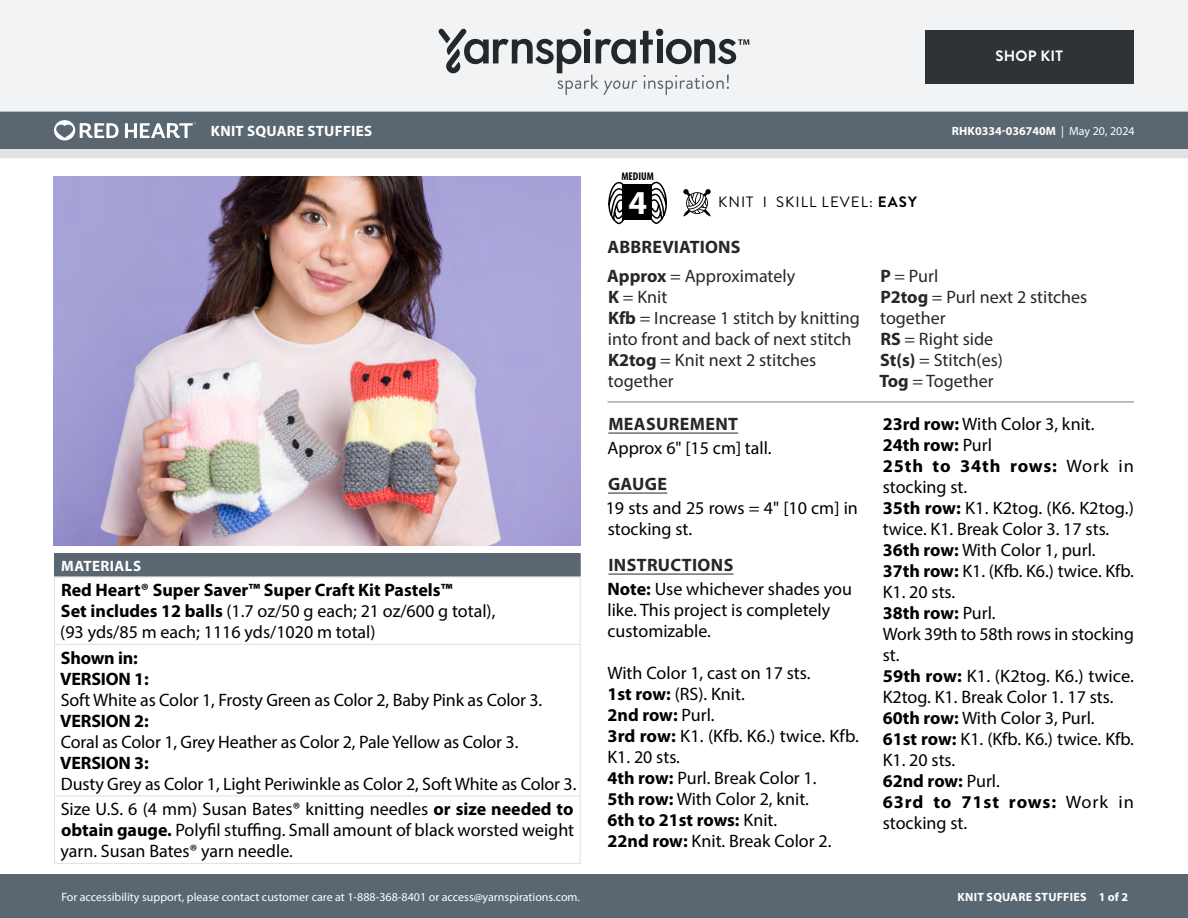
<style>
.page{position:relative;width:1188px;height:918px;background:#fff}
.page>*{position:absolute;margin:0;border:0;box-sizing:border-box;transform-origin:0 0}
.t1{font:700 33.6px "Myriad Pro";color:#fff}
.Body_-__Auto_Style_with_Keep_lines_toget{font:18px/21px "Myriad Pro";color:#000}
.Materials_-_Brand___Product_Info{font:18px/21px "Myriad Pro";letter-spacing:-.01em;color:#000}
.Abbreviations_-_With_auto_styling{font:18px/21px "Myriad Pro";color:#24282a}
.Materials_-_Needle___Supplies_Info{font:18px/21px "Myriad Pro";color:#000;text-align:justify}
.Body_-__Auto_Style_with_Keep_lines_toget-2{font:700 18px "Myriad Pro";color:#000}
.Body_-_HEADERS_-_Underline{font:700 18px "Myriad Pro";letter-spacing:.02em;color:#24282a}
.Body_-_NO_Automatic_styling{font:18px/21px "Myriad Pro";color:#000}
.Materials_-_Brand___Product_Info-2{font:700 18px "Myriad Pro";letter-spacing:-.01em;color:#000}
.Type_of_pattern___Skill_Level___XXXXXX{font:15px "Brandon Grotesque";letter-spacing:.07em;color:#000}
.Header_-_Name___Type{font:700 15px "Myriad Pro";letter-spacing:.02em;color:#fff}
.Materials_-__Header_in_dark_gray_box{font:700 15px "Myriad Pro";letter-spacing:.03em;color:#fff}
.Body_-__Color_coded_4_sizes{font:700 15px "Brandon Grotesque";letter-spacing:.02em;color:#fff}
.t2{font:12px "Myriad Pro";color:#fff}
.t3{font:700 12px "Myriad Pro";color:#fff}
.t4{font:700 12px "Myriad Pro";letter-spacing:.02em;color:#fff}
.t5{font:700 condensed 11.25px "Myriad Pro";color:#000}
.s1{font-weight:700}
.s2{font-weight:400}
</style>
<div class="page">
<div style="left:0;top:875px;width:1188px;height:43px;background:#5a6670"></div>
<div style="left:0;top:149px;width:1188px;height:9px;background:#e4e3e3"></div>
<div style="left:0;top:111px;width:1188px;height:38px;background:#5a6670"></div>
<div style="left:0;top:0;width:1188px;height:112px;background:#f2f3f4"></div>
<svg style="left:438px;top:29px;width:311px;height:66px"></svg>
<svg style="left:683px;top:189px;width:28px;height:28px"></svg>
<svg style="left:608px;top:181px;width:18px;height:43px"></svg>
<svg style="left:649px;top:181px;width:18px;height:43px"></svg>
<div style="left:622px;top:185px;width:30px;height:35px;background:#000"></div>
<svg style="left:54px;top:120px;width:65px;height:20px"></svg>
<svg style="left:125px;top:122px;width:71px;height:16px"></svg>
<img style="left:54px;top:177px;width:527px;height:369px">
<hr style="left:608px;top:433px;width:130px;height:1px;background:#24282a">
<hr style="left:608px;top:493px;width:59px;height:1px;background:#24282a">
<hr style="left:608px;top:574px;width:126px;height:1px;background:#24282a">
<hr style="left:608px;top:402px;width:526px;height:1px;background:#7d7d7d">
<div style="left:54px;top:554px;width:526px;height:23px;background:#5a6670"></div>
<hr style="left:54px;top:553px;width:527px;height:1px;background:#5a6670">
<svg style="left:580px;top:554px;width:1px;height:22px"></svg>
<hr style="left:54px;top:578px;width:1px;height:66px;background:#e4e3e3">
<hr style="left:54px;top:645px;width:1px;height:150px;background:#e4e3e3">
<hr style="left:54px;top:576px;width:527px;height:2px;background:#e4e3e3">
<hr style="left:54px;top:644px;width:527px;height:1px;background:#e4e3e3">
<hr style="left:580px;top:578px;width:1px;height:66px;background:#e4e3e3">
<hr style="left:580px;top:645px;width:1px;height:150px;background:#e4e3e3">
<hr style="left:54px;top:796px;width:1px;height:67px;background:#e4e3e3">
<hr style="left:54px;top:795px;width:527px;height:1px;background:#e4e3e3">
<hr style="left:580px;top:796px;width:1px;height:67px;background:#e4e3e3">
<hr style="left:54px;top:863px;width:527px;height:1px;background:#e4e3e3">
<div style="left:925px;top:30px;width:209px;height:54px;background:#2f3336"></div>
<p class="Header_-_Name___Type" style="left:211px;top:121px;width:163px">KNIT SQUARE STUFFIES</p>
<p class="Materials_-__Header_in_dark_gray_box" style="left:61px;top:556px;width:81px">MATERIALS</p>
<p class="Materials_-_Brand___Product_Info" style="left:60px;top:580px;width:437px"><span class="s1">Red Heart® Super Saver™ Super Craft Kit Pastels™<br>Set includes 12 balls</span> (1.7 oz/50 g each; 21 oz/600 g total), (93 yds/85 m each; 1116 yds/1020 m total)</p>
<p class="Materials_-_Brand___Product_Info-2" style="left:61px;top:646px;width:78px">Shown in:</p>
<p class="Materials_-_Brand___Product_Info-2" style="left:60px;top:667px;width:90px">VERSION 1:</p>
<p class="Materials_-_Brand___Product_Info" style="left:61px;top:689px;width:483px">Soft White as Color 1, Frosty Green as Color 2, Baby Pink as Color 3.</p>
<p class="Materials_-_Brand___Product_Info-2" style="left:60px;top:709px;width:90px">VERSION 2:</p>
<p class="Materials_-_Brand___Product_Info" style="left:61px;top:731px;width:459px">Coral as Color 1, Grey Heather as Color 2, Pale Yellow as Color 3.</p>
<p class="Materials_-_Brand___Product_Info-2" style="left:60px;top:751px;width:90px">VERSION 3:</p>
<p class="Materials_-_Brand___Product_Info" style="left:61px;top:773px;width:517px">Dusty Grey as Color 1, Light Periwinkle as Color 2, Soft White as Color 3.</p>
<p class="Materials_-_Needle___Supplies_Info" style="left:60px;top:799px;width:515px">Size U.S. 6 (4 mm) Susan Bates® knitting needles <span class="s1">or size needed to obtain gauge.</span> Polyfil stuffing. Small amount of black worsted weight yarn. Susan Bates® yarn needle.</p>
<p class="t2" style="left:61px;top:889px;width:520px">For accessibility support, please contact customer care at 1-888-368-8401 or access@yarnspirations.com.</p>
<p class="Body_-__Color_coded_4_sizes" style="left:995px;top:46px;width:69px">SHOP KIT</p>
<p class="t5" style="left:621px;top:169px;width:34px">MEDIUM</p>
<h1 class="t1" style="left:629px;top:180px;width:20px">4</h1>
<p class="Type_of_pattern___Skill_Level___XXXXXX" style="left:718px;top:192px;width:200px">KNIT I SKILL LEVEL: <span class="s1">EASY</span></p>
<p class="Body_-_HEADERS_-_Underline" style="left:608px;top:235px;width:135px">ABBREVIATIONS</p>
<p class="t3" style="left:952px;top:123px;width:185px">RHK0334-036740M <span class="s2">| May 20, 2024</span></p>
<p class="Abbreviations_-_With_auto_styling" style="left:607px;top:265px;width:189px"><span class="s1">Approx</span> = Approximately</p>
<p class="Abbreviations_-_With_auto_styling" style="left:608px;top:286px;width:61px"><span class="s1">K</span> = Knit</p>
<p class="Abbreviations_-_With_auto_styling" style="left:608px;top:307px;width:253px"><span class="s1">Kfb</span> = Increase 1 stitch by knitting into front and back of next stitch</p>
<p class="Abbreviations_-_With_auto_styling" style="left:608px;top:349px;width:210px"><span class="s1">K2tog</span> = Knit next 2 stitches together</p>
<p class="Body_-_HEADERS_-_Underline" style="left:608px;top:412px;width:131px">MEASUREMENT</p>
<p class="Body_-__Auto_Style_with_Keep_lines_toget" style="left:608px;top:437px;width:166px">Approx 6" [15 cm] tall.</p>
<p class="Body_-_HEADERS_-_Underline" style="left:608px;top:472px;width:61px">GAUGE</p>
<p class="Body_-_NO_Automatic_styling" style="left:606px;top:497px;width:254px">19 sts and 25 rows = 4" [10 cm] in stocking st.</p>
<p class="Body_-_HEADERS_-_Underline" style="left:608px;top:553px;width:126px">INSTRUCTIONS</p>
<p class="Body_-__Auto_Style_with_Keep_lines_toget" style="left:608px;top:578px;width:246px"><span class="s1">Note:</span> Use whichever shades you</p>
<p class="Body_-__Auto_Style_with_Keep_lines_toget" style="left:608px;top:599px;width:224px">like. This project is completely</p>
<p class="Body_-__Auto_Style_with_Keep_lines_toget" style="left:608px;top:620px;width:105px">customizable.</p>
<p class="Body_-__Auto_Style_with_Keep_lines_toget" style="left:608px;top:662px;width:205px">With Color 1, cast on 17 sts.</p>
<p class="Body_-__Auto_Style_with_Keep_lines_toget" style="left:608px;top:683px;width:139px"><span class="s1">1st row:</span> (RS). Knit.</p>
<p class="Body_-__Auto_Style_with_Keep_lines_toget-2" style="left:608px;top:703px;width:109px">2nd row: <span class="s2">Purl.</span></p>
<p class="Body_-__Auto_Style_with_Keep_lines_toget" style="left:608px;top:725px;width:253px"><span class="s1">3rd row:</span> K1. (Kfb. K6.) twice. Kfb.<br>K1. 20 sts.</p>
<p class="Body_-__Auto_Style_with_Keep_lines_toget" style="left:608px;top:767px;width:211px"><span class="s1">4th row:</span> Purl. Break Color 1.</p>
<p class="Body_-__Auto_Style_with_Keep_lines_toget" style="left:608px;top:788px;width:203px"><span class="s1">5th row:</span> With Color 2, knit.</p>
<p class="Body_-__Auto_Style_with_Keep_lines_toget-2" style="left:608px;top:808px;width:171px">6th to 21st rows: <span class="s2">Knit.</span></p>
<p class="Body_-__Auto_Style_with_Keep_lines_toget" style="left:608px;top:830px;width:225px"><span class="s1">22nd row:</span> Knit. Break Color 2.</p>
<p class="Abbreviations_-_With_auto_styling" style="left:880px;top:265px;width:60px"><span class="s1">P</span> = Purl</p>
<p class="Abbreviations_-_With_auto_styling" style="left:880px;top:286px;width:209px"><span class="s1">P2tog</span> = Purl next 2 stitches together</p>
<p class="Abbreviations_-_With_auto_styling" style="left:880px;top:328px;width:114px"><span class="s1">RS</span> = Right side</p>
<p class="Abbreviations_-_With_auto_styling" style="left:880px;top:349px;width:124px"><span class="s1">St(s)</span> = Stitch(es)</p>
<p class="Abbreviations_-_With_auto_styling" style="left:879px;top:370px;width:116px"><span class="s1">Tog</span> = Together</p>
<p class="Body_-__Auto_Style_with_Keep_lines_toget" style="left:883px;top:413px;width:213px"><span class="s1">23rd row:</span> With Color 3, knit.</p>
<p class="Body_-__Auto_Style_with_Keep_lines_toget-2" style="left:883px;top:433px;width:111px">24th row: <span class="s2">Purl</span></p>
<p class="Body_-__Auto_Style_with_Keep_lines_toget" style="left:883px;top:455px;width:253px"><span class="s1">25th to 34th rows:</span> Work in stocking st.</p>
<p class="Body_-__Auto_Style_with_Keep_lines_toget" style="left:883px;top:497px;width:253px"><span class="s1">35th row:</span> K1. K2tog. (K6. K2tog.) twice. K1. Break Color 3. 17 sts.</p>
<p class="Body_-__Auto_Style_with_Keep_lines_toget" style="left:883px;top:539px;width:214px"><span class="s1">36th row:</span> With Color 1, purl.</p>
<p class="Body_-__Auto_Style_with_Keep_lines_toget" style="left:883px;top:560px;width:253px"><span class="s1">37th row:</span> K1. (Kfb. K6.) twice. Kfb.<br>K1. 20 sts.</p>
<p class="Body_-__Auto_Style_with_Keep_lines_toget-2" style="left:883px;top:601px;width:114px">38th row: <span class="s2">Purl.</span></p>
<p class="Body_-__Auto_Style_with_Keep_lines_toget" style="left:883px;top:623px;width:253px">Work 39th to 58th rows in stocking st.</p>
<p class="Body_-__Auto_Style_with_Keep_lines_toget" style="left:883px;top:665px;width:253px"><span class="s1">59th row:</span> K1. (K2tog. K6.) twice.<br>K2tog. K1. Break Color 1. 17 sts.</p>
<p class="Body_-__Auto_Style_with_Keep_lines_toget" style="left:883px;top:707px;width:213px"><span class="s1">60th row:</span> With Color 3, Purl.</p>
<p class="Body_-__Auto_Style_with_Keep_lines_toget" style="left:883px;top:728px;width:253px"><span class="s1">61st row:</span> K1. (Kfb. K6.) twice. Kfb.<br>K1. 20 sts.</p>
<p class="Body_-__Auto_Style_with_Keep_lines_toget-2" style="left:883px;top:769px;width:119px">62nd row: <span class="s2">Purl.</span></p>
<p class="Body_-__Auto_Style_with_Keep_lines_toget" style="left:883px;top:791px;width:253px"><span class="s1">63rd to 71st rows:</span> Work in stocking st.</p>
<p class="t4" style="left:958px;top:889px;width:172px">KNIT SQUARE STUFFIES 1 of 2</p>
</div>
